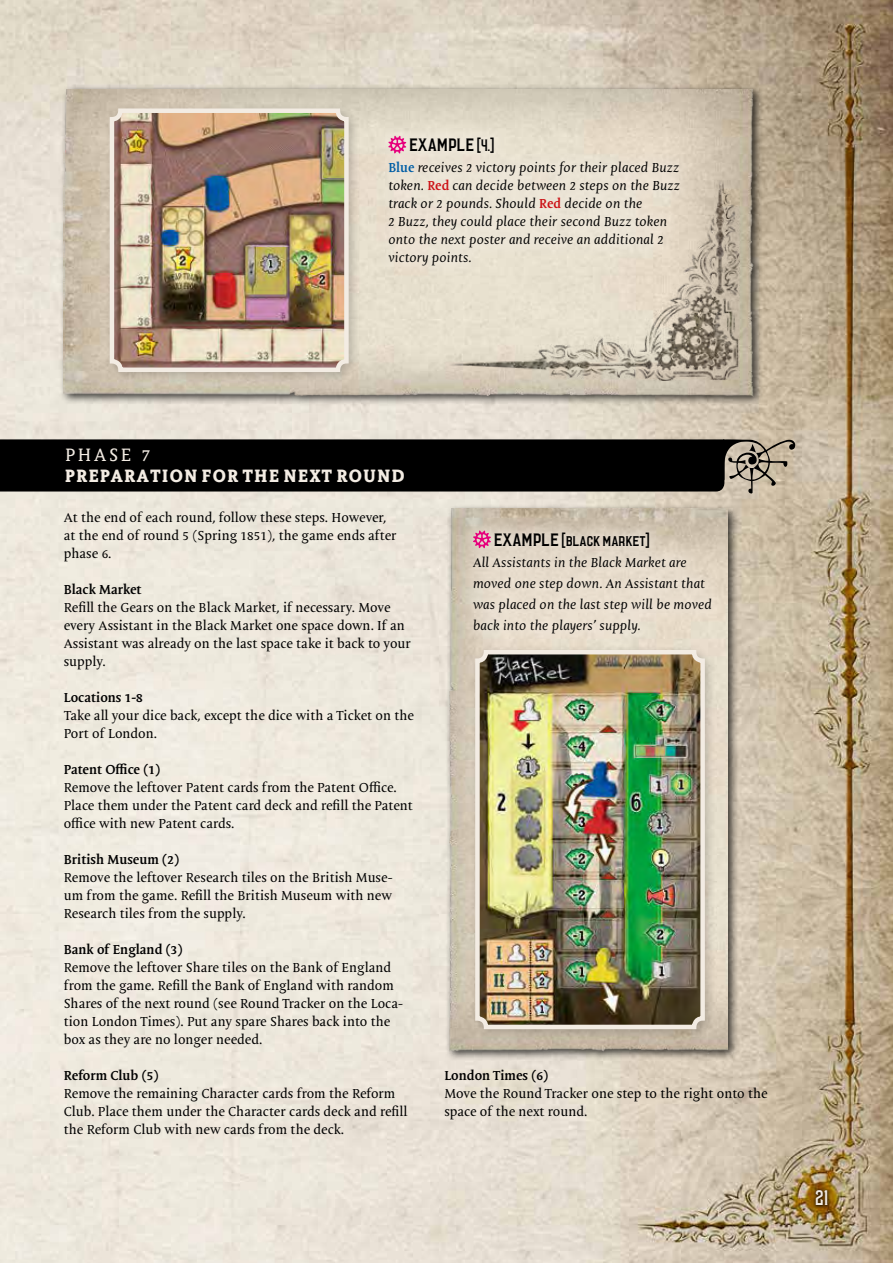
<style>
.page{position:relative;width:893px;height:1263px;background:#fff}
.page>*{position:absolute;margin:0;border:0;box-sizing:border-box;transform-origin:0 0}
.t1{font:21px "Laudanum";color:#000}
.t2{font:21px "Laudanum";color:#f3ece3}
.t3{font:18px "Mantika News Extra Bold Disp";letter-spacing:.09em;color:#f3ece3}
.t4{font:18px "Mantika News";letter-spacing:.15em;color:#f3ece3}
.t5{font:16.5px "Laudanum";color:#000}
.t6{font:13.2px/18px "Mantika Book Pro";color:#000}
.t7{font:italic 13.2px/18px "Mantika Book Pro";color:#000}
.t8{font:700 13.2px "Mantika Book Pro";color:#000}
.s1{font-size:16.5px}
.s2{font-weight:700;font-style:normal;color:#005ea5}
.s3{font-weight:700;font-style:normal;color:#cc1216}
.s4{font-size:21px}
</style>
<div class="page">
<img style="left:0;top:0;width:893px;height:1263px">
<div style="left:60px;top:84px;width:705px;height:322px;background:#000;opacity:.75"></div>
<img style="left:64px;top:89px;width:693px;height:307px">
<div style="left:445px;top:503px;width:294px;height:558px;background:#000;opacity:.75"></div>
<img style="left:449px;top:508px;width:279px;height:545px">
<div style="left:812px;top:1187px;width:19px;height:22px;background:#000;opacity:.75"></div>
<div style="left:373px;top:121px;width:321px;height:160px;background:#f3ece3;opacity:.75"></div>
<svg style="left:388px;top:136px;width:18px;height:18px"></svg>
<div style="left:458px;top:515px;width:269px;height:134px;background:#f3ece3;opacity:.75"></div>
<svg style="left:473px;top:530px;width:18px;height:18px"></svg>
<div style="left:469px;top:644px;width:248px;height:397px;background:#000;opacity:.2"></div>
<img style="left:480px;top:655px;width:220px;height:369px">
<div style="left:475px;top:650px;width:230px;height:379px;border:4px solid #f3ece3;border-radius:9px"></div>
<div style="left:104px;top:103px;width:257px;height:281px;background:#000;opacity:.2"></div>
<img style="left:115px;top:113px;width:229px;height:254px">
<div style="left:110px;top:108px;width:239px;height:264px;border:4px solid #f3ece3;border-radius:9px"></div>
<svg style="left:0;top:439px;width:795px;height:54px;background:#151412"></svg>
<img style="left:446px;top:180px;width:294px;height:201px">
<h1 class="t1" style="left:409px;top:134px;width:86px">EXAMPLE <span class="s1">[4.]</span></h1>
<p class="t7" style="left:388px;top:159px;width:293px"><span class="s2">Blue</span> receives 2 victory points for their placed Buzz token. <span class="s3">Red</span> can decide between 2 steps on the Buzz track or 2 pounds. Should <span class="s3">Red</span> decide on the<br>2 Buzz, they could place their second Buzz token onto the next poster and receive an additional 2 victory points.</p>
<h2 class="t4" style="left:65px;top:443px;width:87px">PHASE 7</h2>
<h2 class="t3" style="left:65px;top:465px;width:341px">PREPARATION FOR THE NEXT ROUND</h2>
<p class="t6" style="left:64px;top:509px;width:334px">At the end of each round, follow these steps. However, at the end of round 5 (Spring 1851), the game ends after phase 6.</p>
<p class="t8" style="left:64px;top:581px;width:79px">Black Market</p>
<p class="t6" style="left:64px;top:599px;width:349px">Refill the Gears on the Black Market, if necessary. Move every Assistant in the Black Market one space down. If an Assistant was already on the last space take it back to your supply.</p>
<p class="t8" style="left:64px;top:689px;width:81px">Locations 1-8</p>
<p class="t6" style="left:64px;top:707px;width:352px">Take all your dice back, except the dice with a Ticket on the<br>Port of London.</p>
<p class="t8" style="left:64px;top:761px;width:98px">Patent Office (1)</p>
<p class="t6" style="left:64px;top:779px;width:351px">Remove the leftover Patent cards from the Patent Office.<br>Place them under the Patent card deck and refill the Patent office with new Patent cards.</p>
<p class="t8" style="left:64px;top:851px;width:117px">British Museum (2)</p>
<p class="t6" style="left:64px;top:869px;width:330px;text-align:justify">Remove the leftover Research tiles on the British Muse&shy;um from the game. Refill the British Museum with new Research tiles from the supply.</p>
<p class="t8" style="left:64px;top:941px;width:120px">Bank of England (3)</p>
<p class="t6" style="left:64px;top:959px;width:341px">Remove the leftover Share tiles on the Bank of England from the game. Refill the Bank of England with random Shares of the next round (see Round Tracker on the Loca&shy;tion London Times). Put any spare Shares back into the box as they are no longer needed.</p>
<p class="t8" style="left:64px;top:1067px;width:96px">Reform Club (5)</p>
<p class="t6" style="left:64px;top:1085px;width:345px">Remove the remaining Character cards from the Reform<br>Club. Place them under the Character cards deck and refill the Reform Club with new cards from the deck.</p>
<p class="t5" style="left:494px;top:533px;width:157px"><span class="s4">EXAMPLE</span> [BLACK MARKET]</p>
<p class="t7" style="left:473px;top:552px;width:241px;line-height:21px">All Assistants in the Black Market are moved one step down. An Assistant that was placed on the last step will be moved back into the players’ supply.</p>
<p class="t8" style="left:444px;top:1067px;width:105px">London Times (6)</p>
<p class="t6" style="left:444px;top:1085px;width:325px">Move the Round Tracker one step to the right onto the space of the next round.</p>
<h1 class="t2" style="left:815px;top:1188px;width:15px">21</h1>
</div>
